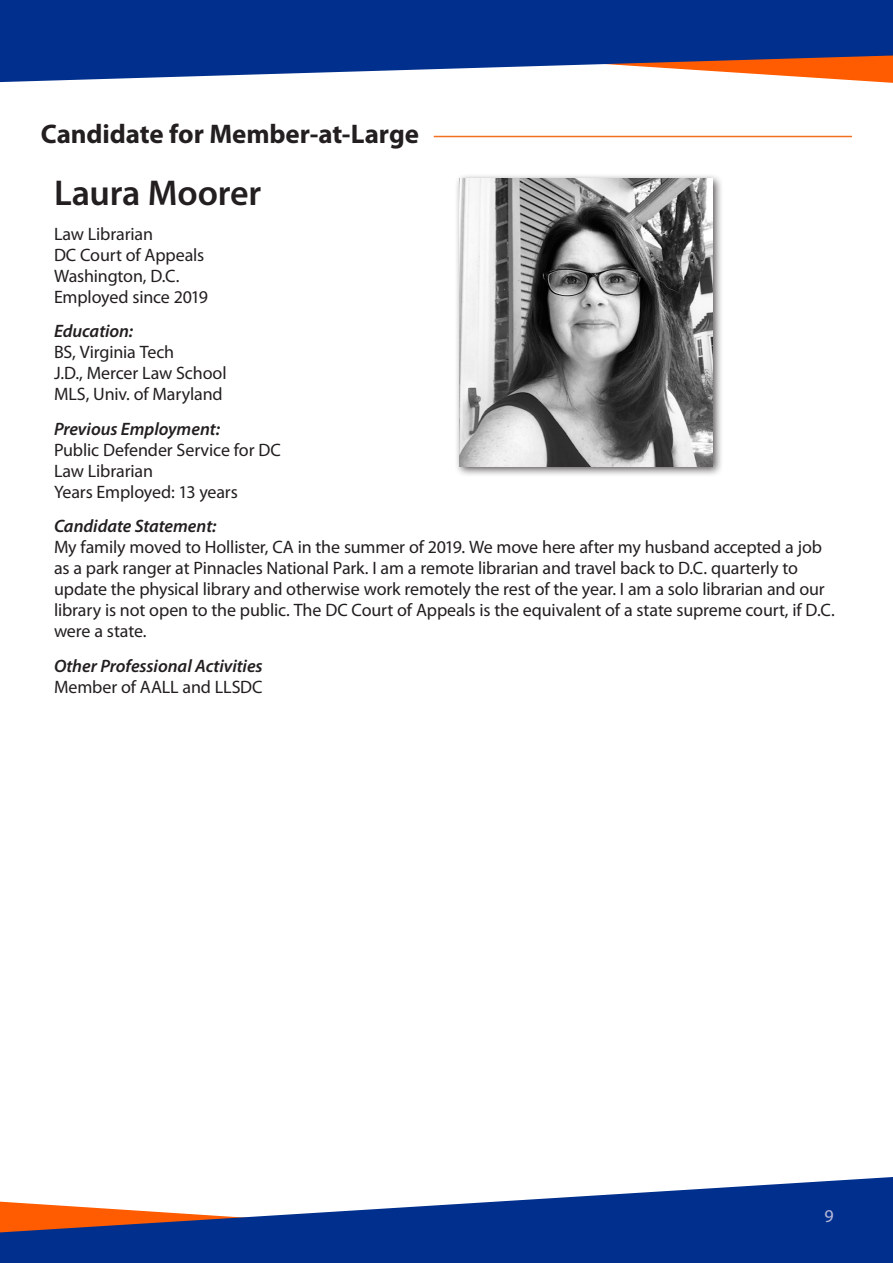
<style>
.page{position:relative;width:893px;height:1263px;background:#fff}
.page>*{position:absolute;margin:0;border:0;box-sizing:border-box;transform-origin:0 0}
.MainText{font:600 36px "Myriad Pro";letter-spacing:-.01em;color:#231f20}
.MainText-2{font:700 27px "Myriad Pro";letter-spacing:-.005em;color:#231f20}
.MainText-3{font:18px/21px "Myriad Pro";letter-spacing:-.01em;color:#231f20}
.MainText-4{font:italic 600 18px/21px "Myriad Pro";letter-spacing:-.005em;color:#231f20}
.t1{font:18px "Myriad Pro";color:#bbbbd9}
.s1{font-weight:600;font-style:italic}
.s2{font-weight:400;font-style:normal}
</style>
<div class="page">
<svg style="left:0;top:0;width:893px;height:83px;background:#2c4993"></svg>
<svg style="left:0;top:1177px;width:893px;height:86px;fill:#012f8d"></svg>
<hr style="left:434px;top:136px;width:418px;height:1px;background:#f17021">
<div style="left:454px;top:173px;width:270px;height:304px;background:#231f20;opacity:.75"></div>
<img style="left:459px;top:178px;width:254px;height:288px">
<p class="MainText-2" style="left:41px;top:117px;width:380px">Candidate for Member-at-Large</p>
<p class="MainText" style="left:54px;top:170px;width:209px">Laura Moorer</p>
<p class="MainText-3" style="left:54px;top:223px;width:156px">Law Librarian<br>DC Court of Appeals<br>Washington, D.C.<br>Employed since 2019</p>
<p class="MainText-3" style="left:54px;top:320px;width:174px"><span class="s1">Education:<br></span>BS, Virginia Tech<br>J.D., Mercer Law School<br>MLS, Univ. of Maryland</p>
<p class="MainText-3" style="left:54px;top:418px;width:228px"><span class="s1">Previous Employment:<br></span>Public Defender Service for DC<br>Law Librarian<br>Years Employed: 13 years</p>
<p class="MainText-3" style="left:54px;top:515px;width:782px"><span class="s1">Candidate Statement:<br></span>My family moved to Hollister, CA in the summer of 2019. We move here after my husband accepted a job as a park ranger at Pinnacles National Park. I am a remote librarian and travel back to D.C. quarterly to update the physical library and otherwise work remotely the rest of the year. I am a solo librarian and our library is not open to the public. The DC Court of Appeals is the equivalent of a state supreme court, if D.C. were a state.</p>
<p class="MainText-4" style="left:54px;top:655px;width:210px">Other Professional Activities<br><span class="s2">Member of AALL and LLSDC</span></p>
<p class="t1" style="left:824px;top:1205px;width:11px">9</p>
</div>
